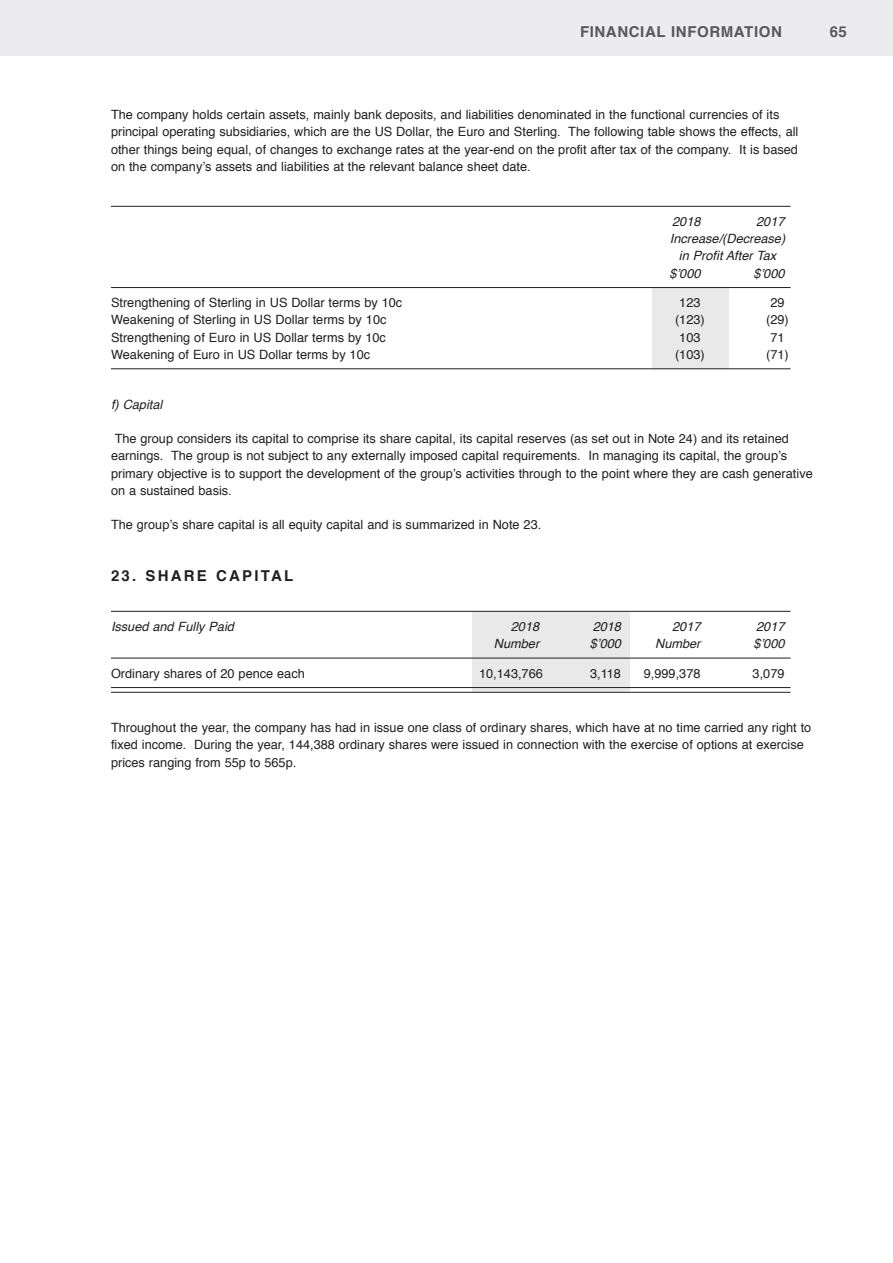
<style>
.page{position:relative;width:893px;height:1263px;background:#fff}
.page>*{position:absolute;margin:0;border:0;box-sizing:border-box;transform-origin:0 0}
.t1{font:700 15px "Helvetica";letter-spacing:.04em;color:#57585a}
.t2{font:700 15px "Helvetica";letter-spacing:.15em;color:#231f20}
.t3{font:12.75px/17.2px "Helvetica";color:#231f20}
.t4{font:italic 12.75px "Helvetica";color:#231f20}
</style>
<div class="page">
<div style="left:0;top:0;width:893px;height:56px;background:#ececee"></div>
<hr style="left:111px;top:206px;width:680px;height:1px;background:#231f20">
<hr style="left:111px;top:287px;width:680px;height:1px;background:#231f20">
<hr style="left:111px;top:368px;width:680px;height:1px;background:#231f20">
<hr style="left:111px;top:611px;width:680px;height:1px;background:#231f20">
<hr style="left:111px;top:658px;width:680px;height:1px;background:#231f20">
<hr style="left:111px;top:687px;width:680px;height:1px;background:#231f20">
<hr style="left:111px;top:692px;width:680px;height:1px;background:#231f20">
<div style="left:652px;top:288px;width:77px;height:81px;background:#e9e9e9"></div>
<div style="left:472px;top:612px;width:158px;height:80px;background:#e9e9e9"></div>
<p class="t1" style="left:580px;top:19px;width:203px">FINANCIAL INFORMATION</p>
<p class="t1" style="left:830px;top:19px;width:19px">65</p>
<p class="t3" style="left:111px;top:106px;width:689px">The company holds certain assets, mainly bank deposits, and liabilities denominated in the functional currencies of its principal operating subsidiaries, which are the US Dollar, the Euro and Sterling. The following table shows the effects, all other things being equal, of changes to exchange rates at the year-end on the profit after tax of the company. It is based on the company’s assets and liabilities at the relevant balance sheet date.</p>
<p class="t4" style="left:672px;top:211px;width:30px">2018</p>
<p class="t4" style="left:756px;top:211px;width:30px">2017</p>
<p class="t4" style="left:670px;top:229px;width:117px">Increase/(Decrease)</p>
<p class="t4" style="left:679px;top:246px;width:99px">in Profit After Tax</p>
<p class="t4" style="left:669px;top:263px;width:33px">$’000</p>
<p class="t4" style="left:753px;top:263px;width:33px">$’000</p>
<p class="t3" style="left:111px;top:294px;width:293px">Strengthening of Sterling in US Dollar terms by 10c</p>
<p class="t3" style="left:679px;top:294px;width:23px">123</p>
<p class="t3" style="left:770px;top:294px;width:16px">29</p>
<p class="t3" style="left:111px;top:312px;width:277px">Weakening of Sterling in US Dollar terms by 10c</p>
<p class="t3" style="left:675px;top:312px;width:31px">(123)</p>
<p class="t3" style="left:766px;top:312px;width:24px">(29)</p>
<p class="t3" style="left:111px;top:329px;width:276px">Strengthening of Euro in US Dollar terms by 10c</p>
<p class="t3" style="left:679px;top:329px;width:23px">103</p>
<p class="t3" style="left:770px;top:329px;width:16px">71</p>
<p class="t3" style="left:111px;top:346px;width:261px">Weakening of Euro in US Dollar terms by 10c</p>
<p class="t3" style="left:675px;top:346px;width:31px">(103)</p>
<p class="t3" style="left:766px;top:346px;width:24px">(71)</p>
<p class="t4" style="left:111px;top:394px;width:53px">f) Capital</p>
<p class="t3" style="left:111px;top:430px;width:703px">The group considers its capital to comprise its share capital, its capital reserves (as set out in Note 24) and its retained earnings. The group is not subject to any externally imposed capital requirements. In managing its capital, the group’s primary objective is to support the development of the group’s activities through to the point where they are cash generative on a sustained basis.</p>
<p class="t3" style="left:111px;top:517px;width:432px">The group’s share capital is all equity capital and is summarized in Note 23.</p>
<p class="t2" style="left:111px;top:564px;width:184px">23. SHARE CAPITAL</p>
<p class="t4" style="left:111px;top:616px;width:124px">Issued and Fully Paid</p>
<p class="t4" style="left:511px;top:616px;width:30px">2018</p>
<p class="t4" style="left:593px;top:616px;width:30px">2018</p>
<p class="t4" style="left:672px;top:616px;width:30px">2017</p>
<p class="t4" style="left:756px;top:616px;width:30px">2017</p>
<p class="t4" style="left:494px;top:634px;width:47px">Number</p>
<p class="t4" style="left:590px;top:634px;width:33px">$’000</p>
<p class="t4" style="left:655px;top:634px;width:47px">Number</p>
<p class="t4" style="left:753px;top:634px;width:33px">$’000</p>
<p class="t3" style="left:111px;top:665px;width:195px">Ordinary shares of 20 pence each</p>
<p class="t3" style="left:479px;top:665px;width:65px">10,143,766</p>
<p class="t3" style="left:590px;top:665px;width:32px">3,118</p>
<p class="t3" style="left:644px;top:665px;width:58px">9,999,378</p>
<p class="t3" style="left:753px;top:665px;width:33px">3,079</p>
<p class="t3" style="left:111px;top:719px;width:702px">Throughout the year, the company has had in issue one class of ordinary shares, which have at no time carried any right to fixed income. During the year, 144,388 ordinary shares were issued in connection with the exercise of options at exercise prices ranging from 55p to 565p.</p>
</div>
